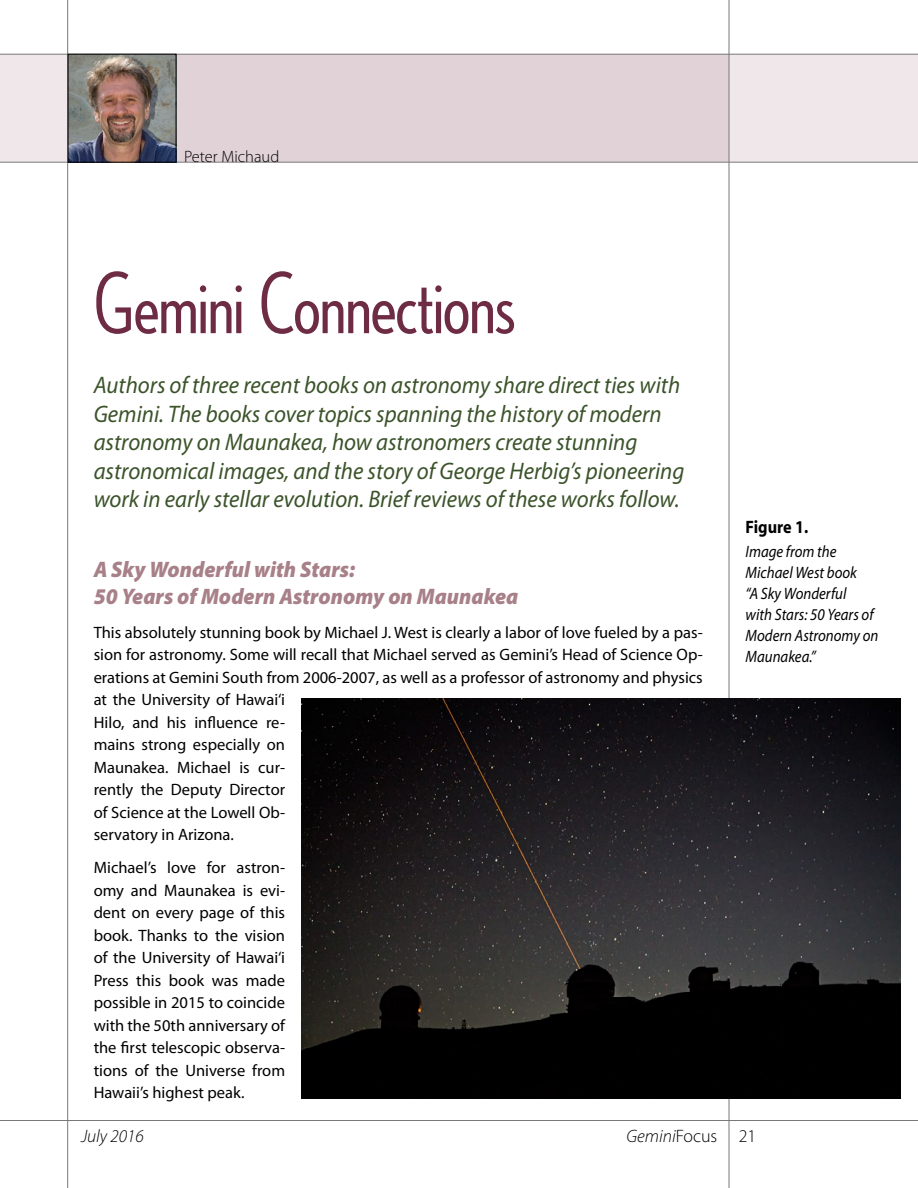
<style>
.page{position:relative;width:918px;height:1188px;background:#fff}
.page>*{position:absolute;margin:0;border:0;box-sizing:border-box;transform-origin:0 0}
.t1{font:500 90px "Neutraface Condensed";letter-spacing:-.015em;color:#6e2b44;scale:.95 1}
.subtitle{font:italic 24px/28.5px "Myriad Pro";color:#3b532a;scale:.95 1}
.subheader{font:italic 900 22.5px/27px "Myriad Pro";color:#a88088;scale:.95 1}
.t2{font:300 18px "Myriad Pro";color:#000}
.t3{font:italic 300 18px "Myriad Pro";color:#000}
.Figure{font:700 18px "Myriad";color:#000;scale:.9 1}
.body_text{font:16.5px/22.5px "Myriad Pro";color:#000}
.figure_caption{font:italic 16.5px/21px "Myriad Pro";color:#000;scale:.9 1}
.body_text-2{font:300 16.5px "Myriad Pro";color:#000}
.s1{font-style:italic}
</style>
<div class="page">
<div style="left:0;top:54px;width:918px;height:108px;background:#efe7ea"></div>
<div style="left:68px;top:54px;width:661px;height:108px;background:#e0d2d7"></div>
<hr style="left:0;top:54px;width:918px;height:1px;background:#77787b">
<hr style="left:0;top:1120px;width:918px;height:1px;background:#77787b">
<hr style="left:0;top:162px;width:918px;height:1px;background:#77787b">
<hr style="left:729px;top:0;width:1px;height:1188px;background:#77787b">
<hr style="left:67px;top:0;width:1px;height:1188px;background:#77787b">
<img style="left:301px;top:699px;width:600px;height:399px">
<img style="left:70px;top:56px;width:104px;height:104px">
<div style="left:68px;top:54px;width:108px;height:108px;border:1px solid #000"></div>
<p class="body_text-2" style="left:184px;top:147px;width:97px">Peter Michaud</p>
<p class="t1" style="left:94px;top:253px;width:446px">Gemini Connections</p>
<p class="subtitle" style="left:94px;top:370px;width:623px">Authors of three recent books on astronomy share direct ties with Gemini. The books cover topics spanning the history of modern astronomy on Maunakea, how astronomers create stunning astronomical images, and the story of George Herbig’s pioneering work in early stellar evolution. Brief reviews of these works follow.</p>
<p class="subheader" style="left:94px;top:555px;width:449px">A Sky Wonderful with Stars:<br>50 Years of Modern Astronomy on Maunakea</p>
<p class="body_text" style="left:94px;top:621px;width:611px">This absolutely stunning book by Michael J. West is clearly a labor of love fueled by a pas&shy;sion for astronomy. Some will recall that Michael served as Gemini’s Head of Science Op&shy;erations at Gemini South from 2006-2007, as well as a professor of astronomy and physics at the University of Hawai‘i<br>Hilo, and his influence re-<br>mains strong especially on<br>Maunakea. Michael is cur-<br>rently the Deputy Director<br>of Science at the Lowell Ob-<br>servatory in Arizona.</p>
<p class="body_text" style="left:94px;top:856px;width:193px;text-align:justify">Michael’s love for astron&shy;omy and Maunakea is evi&shy;dent on every page of this book. Thanks to the vision of the University of Hawai‘i Press this book was made possible in 2015 to coincide with the 50th anniversary of the first telescopic observa&shy;tions of the Universe from Hawaii’s highest peak.</p>
<p class="Figure" style="left:746px;top:518px;width:71px">Figure 1.</p>
<p class="figure_caption" style="left:746px;top:541px;width:149px">Image from the<br>Michael West book<br>“A Sky Wonderful<br>with Stars: 50 Years of<br>Modern Astronomy on<br>Maunakea.”</p>
<p class="t3" style="left:81px;top:1125px;width:64px">July 2016</p>
<p class="t2" style="left:626px;top:1125px;width:131px"><span class="s1">Gemini</span>Focus 21</p>
</div>
